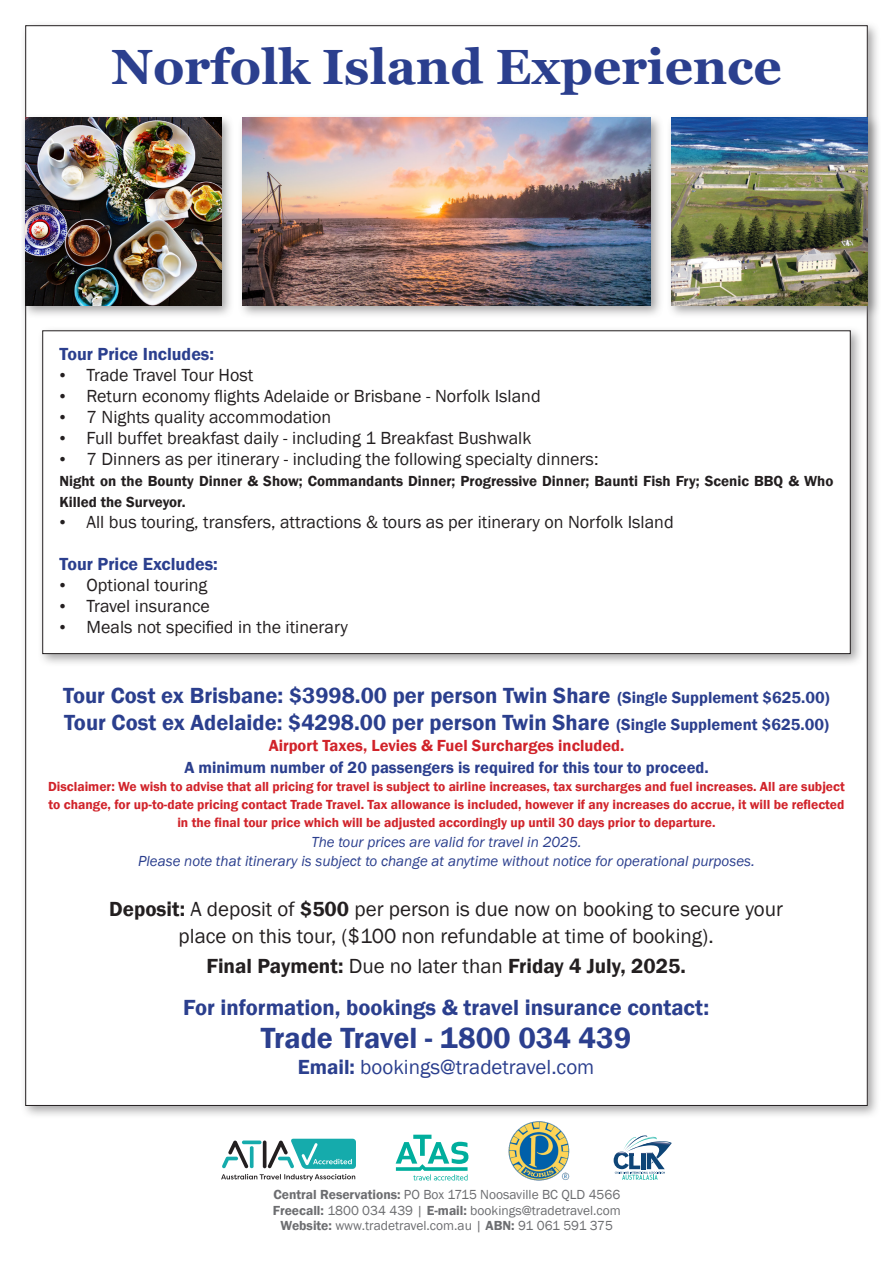
<style>
.page{position:relative;width:893px;height:1263px;background:#fff}
.page>*{position:absolute;margin:0;border:0;box-sizing:border-box;transform-origin:0 0}
.t1{font:700 49.5px "Georgia";color:#2b3f8e}
.t2{font:600 30px "Franklin Gothic";color:#2b3f8e}
.t3{font:600 22.5px "Franklin Gothic";color:#2b3f8e}
.t4{font:21px/27px "Franklin Gothic";color:#231f20;text-align:center}
.t5{font:600 21px "Franklin Gothic";color:#231f20}
.t6{font:21px "Franklin Gothic";color:#2b3f8e}
.t7{font:18px "Franklin Gothic";color:#231f20}
.t8{font:600 18px "Franklin Gothic";color:#2b3f8e}
.t9{font:600 16.5px "Franklin Gothic";color:#2b3f8e}
.t10{font:600 16.5px "Franklin Gothic";color:#d1232a}
.t11{font:italic 15px "Franklin Gothic";color:#2b3f8e}
.t12{font:600 15px/21px "Franklin Gothic";color:#231f20}
.t13{font:600 13.5px/18px "Franklin Gothic";color:#d1232a;text-align:center}
.t14{font:13.5px/15.8px "Franklin Gothic";color:#6c6d70;text-align:center}
.s1{font-family:"Times New Roman"}
.s2{font-size:16.5px}
.s3{font-weight:600}
.s4{font-weight:400}
</style>
<div class="page">
<div style="left:21px;top:20px;width:860px;height:1099px;background:#787778;opacity:.66"></div>
<div style="left:26px;top:26px;width:841px;height:1079px;background:#fff"></div>
<div style="left:238px;top:113px;width:426px;height:205px;background:#787778;opacity:.7"></div>
<img style="left:242px;top:118px;width:409px;height:187px">
<div style="left:21px;top:113px;width:214px;height:205px;background:#787778;opacity:.7"></div>
<img style="left:26px;top:118px;width:195px;height:187px">
<div style="left:667px;top:113px;width:214px;height:205px;background:#787778;opacity:.7"></div>
<img style="left:672px;top:118px;width:195px;height:187px">
<div style="left:38px;top:325px;width:826px;height:342px;background:#787778;opacity:.66"></div>
<div style="left:43px;top:331px;width:807px;height:323px;background:#fff"></div>
<svg style="left:396px;top:1135px;width:72px;height:45px"></svg>
<svg style="left:614px;top:1135px;width:58px;height:45px"></svg>
<img style="left:509px;top:1121px;width:60px;height:60px">
<svg style="left:221px;top:1139px;width:135px;height:42px"></svg>
<p class="t1" style="left:112px;top:35px;width:672px">Norfolk Island Experience</p>
<p class="t8" style="left:60px;top:343px;width:156px">Tour Price Includes:</p>
<p class="t7" style="left:60px;top:364px;width:195px"><span class="s1">•</span> Trade Travel Tour Host</p>
<p class="t7" style="left:60px;top:385px;width:483px"><span class="s1">•</span> Return economy flights Adelaide or Brisbane - Norfolk Island</p>
<p class="t7" style="left:60px;top:406px;width:273px"><span class="s1">•</span> 7 Nights quality accommodation</p>
<p class="t7" style="left:60px;top:427px;width:473px"><span class="s1">•</span> Full buffet breakfast daily - including 1 Breakfast Bushwalk</p>
<p class="t7" style="left:60px;top:448px;width:540px"><span class="s1">•</span> 7 Dinners as per itinerary - including the following specialty dinners:</p>
<p class="t12" style="left:60px;top:471px;width:775px">Night on the Bounty Dinner &amp; Show; Commandants Dinner; Progressive Dinner; Baunti Fish Fry; Scenic BBQ &amp; Who<br>Killed the Surveyor.</p>
<p class="t7" style="left:60px;top:511px;width:616px"><span class="s1">•</span> All bus touring, transfers, attractions &amp; tours as per itinerary on Norfolk Island</p>
<p class="t8" style="left:60px;top:553px;width:160px">Tour Price Excludes:</p>
<p class="t7" style="left:60px;top:574px;width:149px"><span class="s1">•</span> Optional touring</p>
<p class="t7" style="left:60px;top:595px;width:152px"><span class="s1">•</span> Travel insurance</p>
<p class="t7" style="left:60px;top:616px;width:290px"><span class="s1">•</span> Meals not specified in the itinerary</p>
<p class="t3" style="left:63px;top:681px;width:768px">Tour Cost ex Brisbane: $3998.00 per person Twin Share <span class="s2">(Single Supplement $625.00)</span></p>
<p class="t3" style="left:64px;top:708px;width:766px">Tour Cost ex Adelaide: $4298.00 per person Twin Share <span class="s2">(Single Supplement $625.00)</span></p>
<p class="t10" style="left:269px;top:735px;width:357px">Airport Taxes, Levies &amp; Fuel Surcharges included.</p>
<p class="t9" style="left:184px;top:757px;width:526px">A minimum number of 20 passengers is required for this tour to proceed.</p>
<p class="t13" style="left:48px;top:778px;width:798px">Disclaimer: We wish to advise that all pricing for travel is subject to airline increases, tax surcharges and fuel increases. All are subject to change, for up-to-date pricing contact Trade Travel. Tax allowance is included, however if any increases do accrue, it will be reflected in the final tour price which will be adjusted accordingly up until 30 days prior to departure.</p>
<p class="t11" style="left:311px;top:832px;width:272px">The tour prices are valid for travel in 2025.</p>
<p class="t11" style="left:138px;top:852px;width:618px">Please note that itinerary is subject to change at anytime without notice for operational purposes.</p>
<p class="t4" style="left:109px;top:895px;width:675px"><span class="s3">Deposit:</span> A deposit of <span class="s3">$500</span> per person is due now on booking to secure your place on this tour, ($100 non refundable at time of booking).</p>
<p class="t5" style="left:206px;top:953px;width:481px">Final Payment: <span class="s4">Due no later than</span> Friday 4 July, 2025.</p>
<p class="t3" style="left:183px;top:994px;width:528px">For information, bookings &amp; travel insurance contact:</p>
<p class="t2" style="left:261px;top:1020px;width:372px">Trade Travel - 1800 034 439</p>
<p class="t6" style="left:298px;top:1054px;width:298px"><span class="s3">Email:</span> bookings@tradetravel.com</p>
<p class="t14" style="left:273px;top:1187px;width:349px"><span class="s3">Central Reservations:</span> PO Box 1715 Noosaville BC QLD 4566<br><span class="s3">Freecall:</span> 1800 034 439 | <span class="s3">E-mail:</span> bookings@tradetravel.com<br><span class="s3">Website:</span> www.tradetravel.com.au | <span class="s3">ABN:</span> 91 061 591 375</p>
</div>
